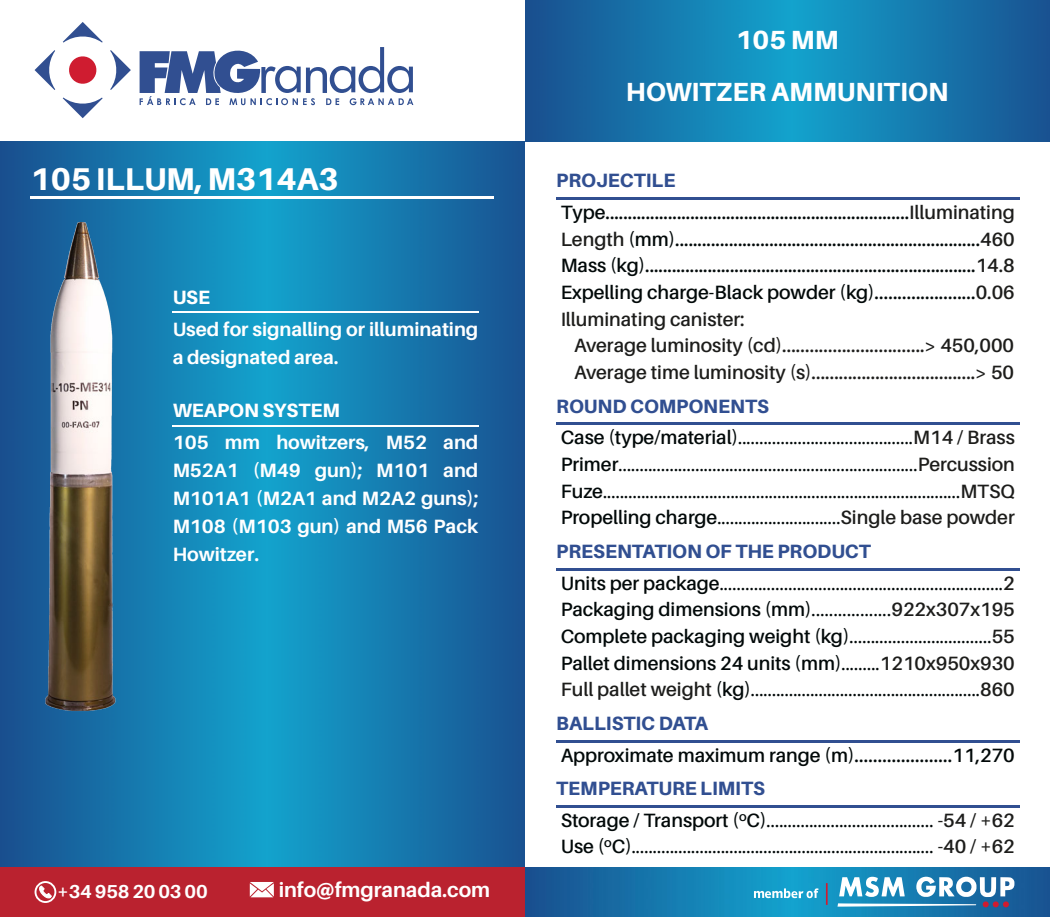
<style>
.page{position:relative;width:1050px;height:917px;background:#fff}
.page>*{position:absolute;margin:0;border:0;box-sizing:border-box;transform-origin:0 0}
.t1{font:800 31.5px "Aileron";color:#fff}
.t2{font:800 26.25px/51.6px "Aileron";color:#fff;text-align:center}
.t3{font:700 20.74px "Aileron";letter-spacing:-.005em;color:#fff}
.t4{font:19.25px/26.6px "Aileron";color:#020909}
.t5{font:600 19.25px/26.6px "Aileron";letter-spacing:-.005em;color:#020909}
.t6{font:700 19.25px/28px "Aileron";color:#fff}
.t7{font:600 19.25px/26.6px "Aileron";letter-spacing:-.005em;color:#1d1d1b}
.t8{font:800 19.25px "Aileron";color:#314f91}
.t9{font:800 19.25px "Aileron";letter-spacing:-.005em;color:#fff}
.t10{font:700 18.72px "Aileron";letter-spacing:-.01em;color:#fff}
.s1{font-weight:800;color:#314f91}
.s2{color:#1d1d1b}
.s3{font-weight:600}
.s4{font-weight:600;color:#1d1d1b}
</style>
<div class="page">
<img style="left:0;top:142px;width:525px;height:724px">
<img style="left:525px;top:0;width:525px;height:142px">
<img style="left:525px;top:867px;width:525px;height:49px">
<div style="left:0;top:866px;width:525px;height:50px;background:#ba222f"></div>
<svg style="left:250px;top:882px;width:24px;height:14px"></svg>
<svg style="left:39px;top:885px;width:12px;height:12px"></svg>
<div style="left:35px;top:880px;width:21px;height:22px;border:2px solid #fff;border-radius:50%"></div>
<svg style="left:837px;top:876px;width:177px;height:30px"></svg>
<hr style="left:826px;top:882px;width:2px;height:22px;background:#cf1c30">
<svg style="left:754px;top:888px;width:64px;height:9px"></svg>
<svg style="left:35px;top:22px;width:96px;height:96px"></svg>
<svg style="left:140px;top:47px;width:273px;height:58px"></svg>
<img style="left:45px;top:222px;width:71px;height:490px">
<hr style="left:173px;top:311px;width:306px;height:2px;background:#fff">
<hr style="left:173px;top:425px;width:306px;height:1px;background:#fff">
<hr style="left:31px;top:196px;width:463px;height:3px;background:#fff">
<hr style="left:556px;top:197px;width:464px;height:3px;background:#314f91">
<hr style="left:556px;top:422px;width:464px;height:3px;background:#314f91">
<hr style="left:556px;top:567px;width:464px;height:3px;background:#314f91">
<hr style="left:556px;top:739px;width:464px;height:3px;background:#314f91">
<hr style="left:556px;top:804px;width:464px;height:3px;background:#314f91">
<h2 class="t2" style="left:626px;top:14px;width:324px">105 MM<br>HOWITZER AMMUNITION</h2>
<h1 class="t1" style="left:31px;top:159px;width:310px">105 ILLUM, M314A3</h1>
<p class="t5" style="left:556px;top:164px;width:460px;line-height:31.8px"><span class="s1">PROJECTILE<br></span>Type....................................................................<span class="s2">Illuminating</span></p>
<p class="t9" style="left:173px;top:285px;width:39px">USE</p>
<p class="t6" style="left:173px;top:315px;width:307px">Used for signalling or illuminating a designated area.</p>
<p class="t9" style="left:173px;top:398px;width:169px">WEAPON SYSTEM</p>
<p class="t6" style="left:173px;top:427px;width:307px;text-align:justify">105 mm howitzers, M52 and M52A1 (M49 gun); M101 and M101A1 (M2A1 and M2A2 guns); M108 (M103 gun) and M56 Pack Howitzer.</p>
<p class="t10" style="left:57px;top:879px;width:152px">+34 958 20 03 00</p>
<p class="t3" style="left:279px;top:876px;width:213px">info@fmgranada.com</p>
<p class="t5" style="left:561px;top:225px;width:456px;text-align:justify"><span class="s2">Length</span> (mm)....................................................................<span class="s2">460<br></span>Mass (kg)..........................................................................<span class="s2">14.8<br></span>Expelling charge-Black powder (kg)......................<span class="s2">0.06</span></p>
<p class="t7" style="left:574px;top:305px;width:442px;text-indent:-13px">Illuminating canister:<br>Average luminosity (cd)...............................&gt; 450,000<br>Average time luminosity (s)....................................&gt; 50</p>
<p class="t8" style="left:556px;top:394px;width:214px">ROUND COMPONENTS</p>
<p class="t4" style="left:561px;top:423px;width:456px"><span class="s3">Case (type/material)</span>.........................................<span class="s4">M14 / Brass</span></p>
<p class="t4" style="left:561px;top:450px;width:456px"><span class="s3">Primer</span>......................................................................<span class="s4">Percussion</span></p>
<p class="t4" style="left:561px;top:503px;width:456px"><span class="s3">Propelling charge</span>.............................<span class="s4">Single base powder</span></p>
<p class="t4" style="left:561px;top:477px;width:456px"><span class="s3">Fuze</span>....................................................................................<span class="s4">MTSQ</span></p>
<p class="t4" style="left:556px;top:534px;width:460px;line-height:31.8px"><span class="s1">PRESENTATION OF THE PRODUCT<br></span><span class="s3">Units per package</span>..................................................................<span class="s4">2</span></p>
<p class="t4" style="left:561px;top:595px;width:456px;text-align:justify"><span class="s3">Packaging dimensions (mm)</span>..................<span class="s4">922x307x195<br></span><span class="s3">Complete packaging weight (kg)</span>.................................<span class="s4">55<br></span><span class="s3">Pallet dimensions 24 units (mm)</span>.........<span class="s4">1210x950x930<br>Full pallet weight</span> <span class="s3">(kg)</span>......................................................<span class="s4">860</span></p>
<p class="t8" style="left:556px;top:710px;width:153px">BALLISTIC DATA</p>
<p class="t5" style="left:561px;top:740px;width:456px">Approximate maximum range (m).....................11,270</p>
<p class="t4" style="left:556px;top:771px;width:460px;line-height:31.8px"><span class="s1">TEMPERATURE LIMITS<br></span><span class="s3">Storage / Transport (</span><sup>o</sup><span class="s3">C)</span>....................................... <span class="s4">-54 / +62</span></p>
<p class="t4" style="left:561px;top:832px;width:456px"><span class="s3">Use (</span><sup>o</sup><span class="s3">C)</span>....................................................................... <span class="s4">-40 / +62</span></p>
</div>
